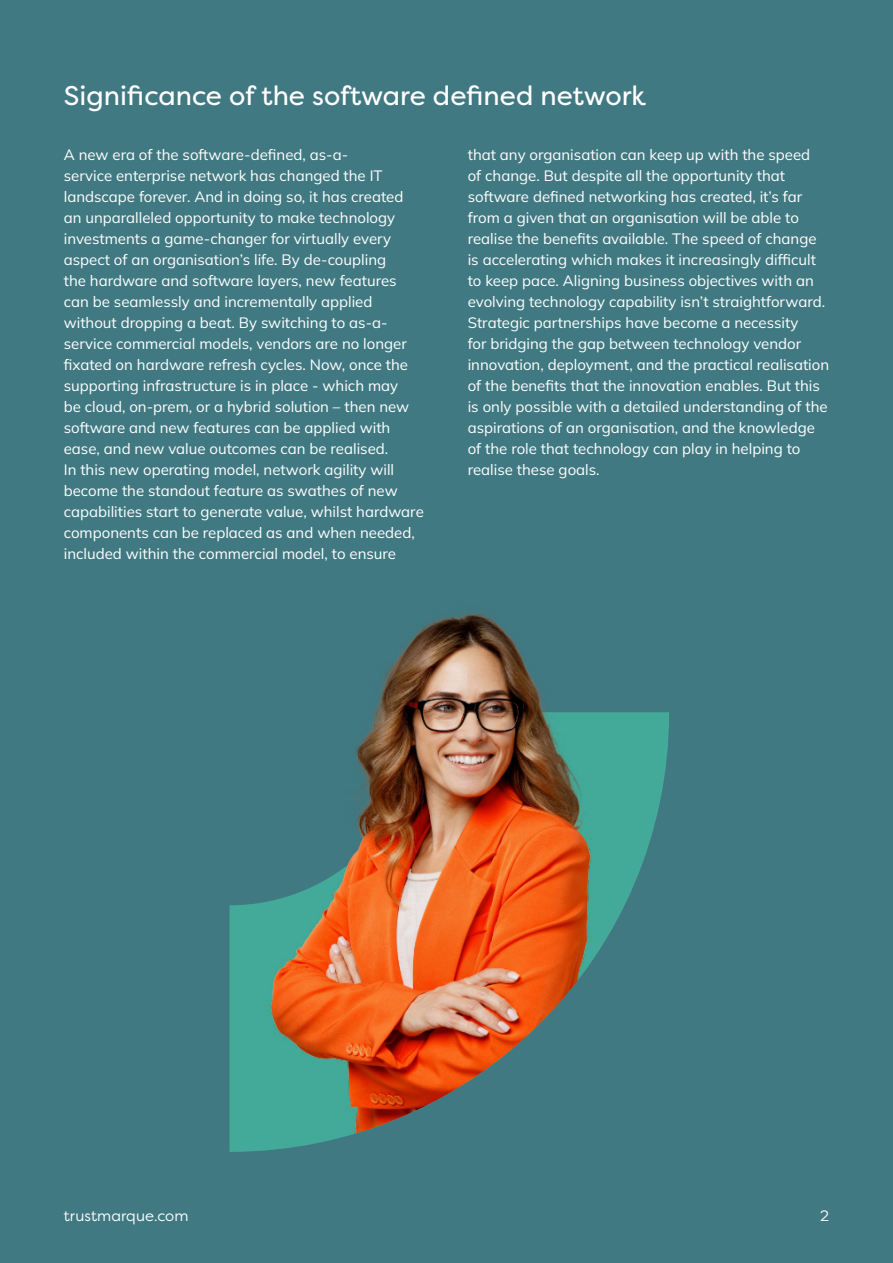
<style>
.page{position:relative;width:893px;height:1263px;background:#417982}
.page>*{position:absolute;margin:0;border:0;box-sizing:border-box;transform-origin:0 0}
.t1{font:27px "Filson Pro";color:#fff}
.t2{font:15px/21px "Mulish";color:#fff}
.t3{font:15px "Filson Pro";letter-spacing:.005em;color:#fff}
</style>
<div class="page">
<img style="left:230px;top:611px;width:439px;height:531px">
<h1 class="t1" style="left:64px;top:78px;width:584px">Significance of the software defined network</h1>
<p class="t2" style="left:64px;top:144px;width:362px">A new era of the software-defined, as-a-<br>service enterprise network has changed the IT landscape forever. And in doing so, it has created an unparalleled opportunity to make technology investments a game-changer for virtually every aspect of an organisation’s life. By de-coupling<br>the hardware and software layers, new features can be seamlessly and incrementally applied without dropping a beat. By switching to as-a&shy;service commercial models, vendors are no longer fixated on hardware refresh cycles. Now, once the supporting infrastructure is in place - which may<br>be cloud, on-prem, or a hybrid solution – then new software and new features can be applied with ease, and new value outcomes can be realised.<br>In this new operating model, network agility will become the standout feature as swathes of new capabilities start to generate value, whilst hardware components can be replaced as and when needed, included within the commercial model, to ensure</p>
<p class="t2" style="left:468px;top:144px;width:363px">that any organisation can keep up with the speed<br>of change. But despite all the opportunity that software defined networking has created, it’s far from a given that an organisation will be able to realise the benefits available. The speed of change is accelerating which makes it increasingly difficult to keep pace. Aligning business objectives with an evolving technology capability isn’t straightforward.<br>Strategic partnerships have become a necessity<br>for bridging the gap between technology vendor innovation, deployment, and the practical realisation of the benefits that the innovation enables. But this is only possible with a detailed understanding of the aspirations of an organisation, and the knowledge of the role that technology can play in helping to realise these goals.</p>
<p class="t3" style="left:64px;top:1206px;width:126px">trustmarque.com</p>
<p class="t3" style="left:820px;top:1206px;width:11px">2</p>
</div>
